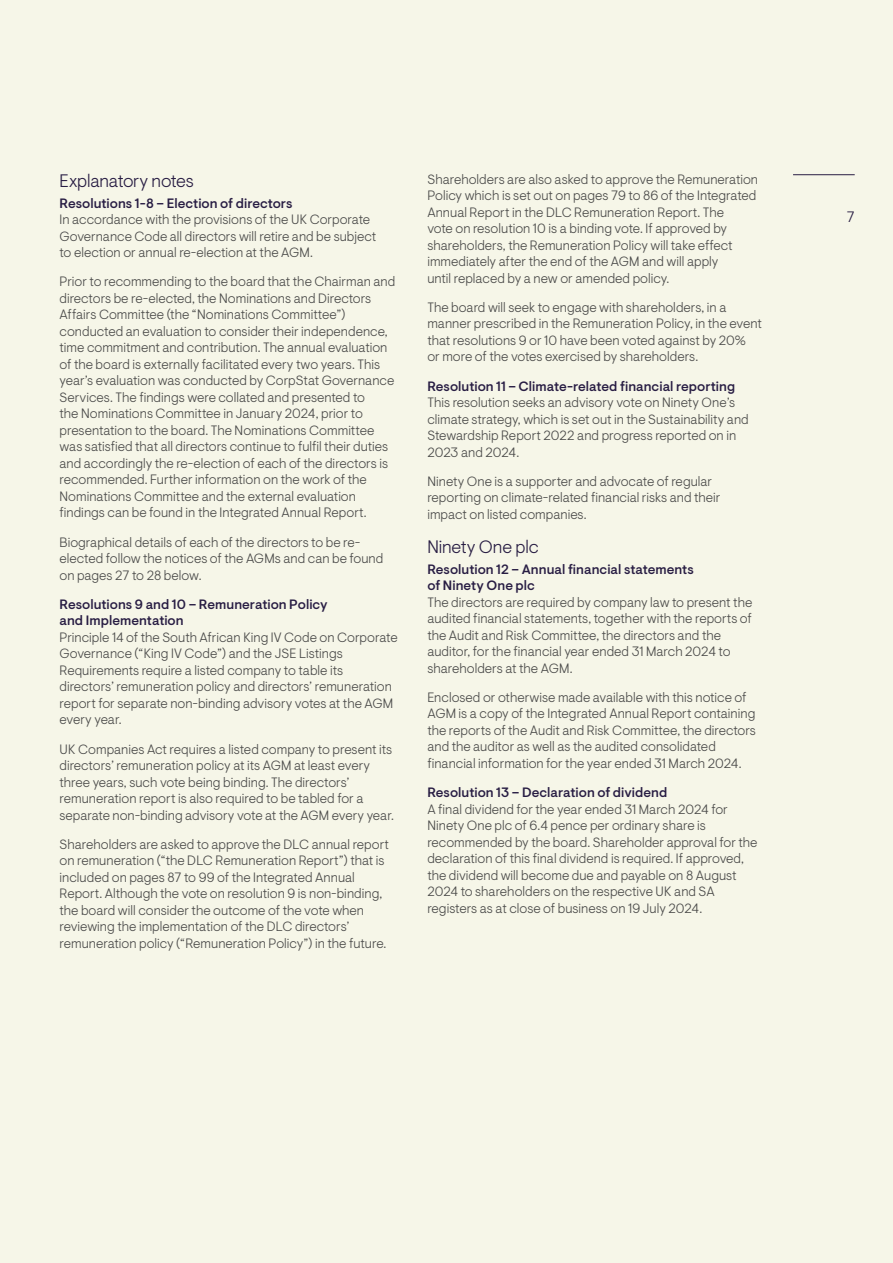
<style>
.page{position:relative;width:893px;height:1263px;background:#f6f6e8}
.page>*{position:absolute;margin:0;border:0;box-sizing:border-box;transform-origin:0 0}
.t1{font:300 18px "Ninety One Visuelt";letter-spacing:-.01em;color:#281d43}
.t2{font:300 15px "Ninety One Visuelt";color:#281d43}
.t3{font:300 13.5px/16.5px "Ninety One Visuelt";color:#4a4a49}
.t4{font:500 13.5px/16.5px "Ninety One Visuelt";letter-spacing:.005em;color:#281d43}
</style>
<div class="page">
<hr style="left:793px;top:174px;width:62px;height:1px;background:#281d43">
<h1 class="t1" style="left:60px;top:170px;width:136px">Explanatory notes</h1>
<p class="t4" style="left:60px;top:195px;width:235px">Resolutions 1-8 – Election of directors</p>
<p class="t3" style="left:60px;top:211px;width:318px">In accordance with the provisions of the UK Corporate<br>Governance Code all directors will retire and be subject to election or annual re-election at the AGM.</p>
<p class="t3" style="left:60px;top:274px;width:337px">Prior to recommending to the board that the Chairman and directors be re-elected, the Nominations and Directors Affairs Committee (the “Nominations Committee”) conducted an evaluation to consider their independence, time commitment and contribution. The annual evaluation of the board is externally facilitated every two years. This year’s evaluation was conducted by CorpStat Governance Services. The findings were collated and presented to<br>the Nominations Committee in January 2024, prior to presentation to the board. The Nominations Committee was satisfied that all directors continue to fulfil their duties and accordingly the re-election of each of the directors is recommended. Further information on the work of the Nominations Committee and the external evaluation findings can be found in the Integrated Annual Report.</p>
<p class="t3" style="left:60px;top:534px;width:325px">Biographical details of each of the directors to be re&shy;elected follow the notices of the AGMs and can be found on pages 27 to 28 below.</p>
<p class="t4" style="left:60px;top:596px;width:270px">Resolutions 9 and 10 – Remuneration Policy and Implementation</p>
<p class="t3" style="left:60px;top:629px;width:340px">Principle 14 of the South African King IV Code on Corporate Governance (“King IV Code”) and the JSE Listings Requirements require a listed company to table its directors’ remuneration policy and directors’ remuneration report for separate non-binding advisory votes at the AGM every year.</p>
<p class="t3" style="left:60px;top:741px;width:336px">UK Companies Act requires a listed company to present its directors’ remuneration policy at its AGM at least every three years, such vote being binding. The directors’ remuneration report is also required to be tabled for a separate non-binding advisory vote at the AGM every year.</p>
<p class="t3" style="left:60px;top:836px;width:331px">Shareholders are asked to approve the DLC annual report on remuneration (“the DLC Remuneration Report”) that is included on pages 87 to 99 of the Integrated Annual Report. Although the vote on resolution 9 is non-binding, the board will consider the outcome of the vote when reviewing the implementation of the DLC directors’ remuneration policy (“Remuneration Policy”) in the future.</p>
<p class="t3" style="left:427px;top:171px;width:332px">Shareholders are also asked to approve the Remuneration Policy which is set out on pages 79 to 86 of the Integrated Annual Report in the DLC Remuneration Report. The<br>vote on resolution 10 is a binding vote. If approved by shareholders, the Remuneration Policy will take effect immediately after the end of the AGM and will apply<br>until replaced by a new or amended policy.</p>
<p class="t3" style="left:427px;top:299px;width:336px">The board will seek to engage with shareholders, in a manner prescribed in the Remuneration Policy, in the event that resolutions 9 or 10 have been voted against by 20%<br>or more of the votes exercised by shareholders.</p>
<p class="t4" style="left:427px;top:378px;width:309px">Resolution 11 – Climate-related financial reporting</p>
<p class="t3" style="left:427px;top:394px;width:323px">This resolution seeks an advisory vote on Ninety One’s climate strategy, which is set out in the Sustainability and Stewardship Report 2022 and progress reported on in 2023 and 2024.</p>
<p class="t3" style="left:427px;top:473px;width:295px">Ninety One is a supporter and advocate of regular reporting on climate-related financial risks and their impact on listed companies.</p>
<h1 class="t1" style="left:427px;top:536px;width:113px">Ninety One plc</h1>
<p class="t4" style="left:427px;top:561px;width:268px">Resolution 12 – Annual financial statements of Ninety One plc</p>
<p class="t3" style="left:427px;top:594px;width:326px">The directors are required by company law to present the audited financial statements, together with the reports of the Audit and Risk Committee, the directors and the auditor, for the financial year ended 31 March 2024 to shareholders at the AGM.</p>
<p class="t3" style="left:427px;top:689px;width:330px">Enclosed or otherwise made available with this notice of AGM is a copy of the Integrated Annual Report containing the reports of the Audit and Risk Committee, the directors and the auditor as well as the audited consolidated financial information for the year ended 31 March 2024.</p>
<p class="t4" style="left:427px;top:785px;width:241px">Resolution 13 – Declaration of dividend</p>
<p class="t3" style="left:427px;top:801px;width:332px">A final dividend for the year ended 31 March 2024 for Ninety One plc of 6.4 pence per ordinary share is recommended by the board. Shareholder approval for the declaration of this final dividend is required. If approved, the dividend will become due and payable on 8 August 2024 to shareholders on the respective UK and SA registers as at close of business on 19 July 2024.</p>
<p class="t2" style="left:847px;top:208px;width:9px">7</p>
</div>
